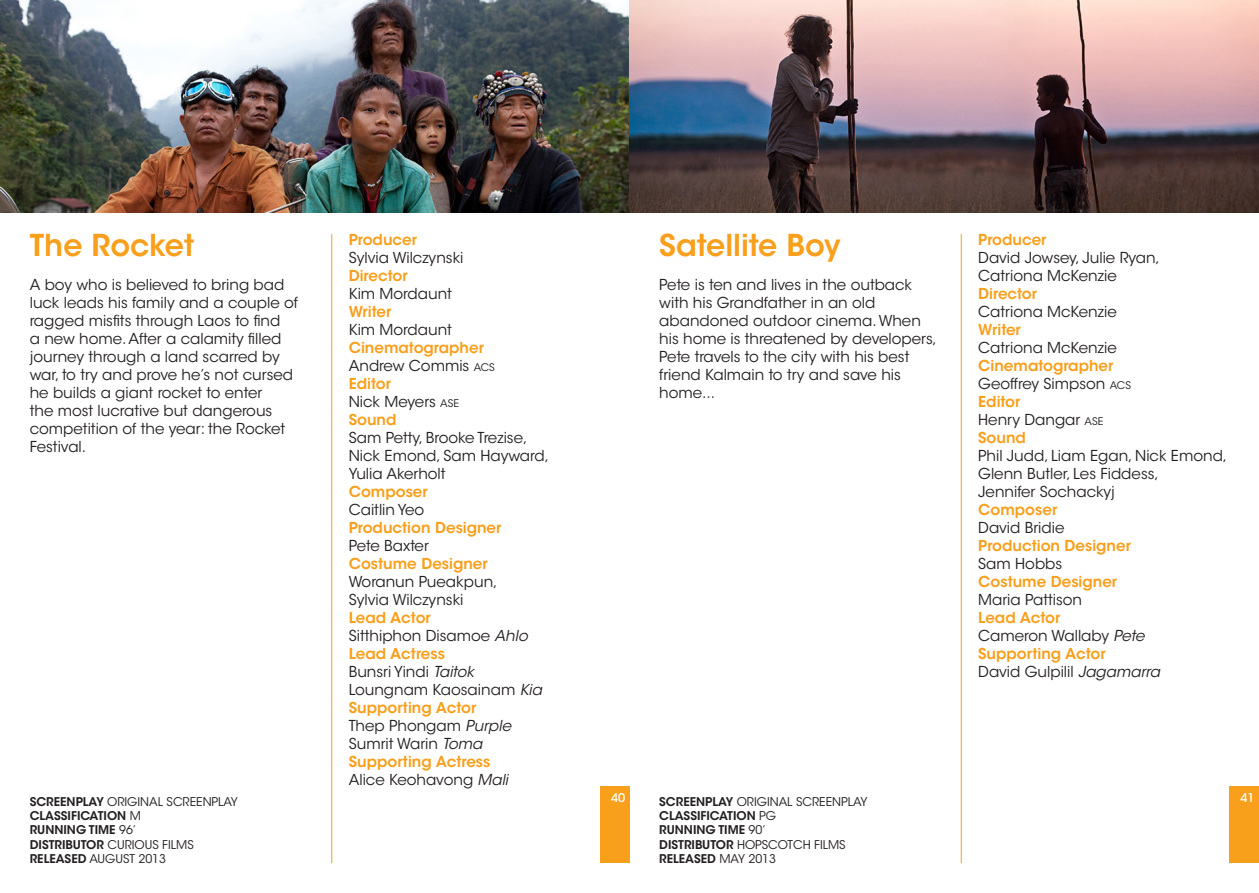
<style>
.page{position:relative;width:1259px;height:893px;background:#fff}
.page>*{position:absolute;margin:0;border:0;box-sizing:border-box;transform-origin:0 0}
.t1{font:600 30px "ITC Avant Garde Std";color:#f89f1c}
.t2{font:15px/18px "ITC Avant Garde Std";color:#231f20}
.t3{font:600 15px "ITC Avant Garde Std";color:#f89f1c}
.t4{font:12px "ITC Avant Garde Std";color:#231f20}
.t5{font:600 12px "ITC Avant Garde Std";color:#231f20}
.t6{font:500 12px "ITC Avant Garde Std";color:#fff}
.s1{font-weight:600}
.s2{font-weight:400}
.s3{font-size:10.5px}
.s4{font-style:italic}
</style>
<div class="page">
<div style="left:600px;top:787px;width:29px;height:76px;background:#f89f1c"></div>
<hr style="left:331px;top:234px;width:1px;height:629px;background:#f89f1c">
<img style="left:0;top:0;width:629px;height:213px">
<div style="left:1229px;top:787px;width:30px;height:76px;background:#f89f1c"></div>
<hr style="left:961px;top:234px;width:1px;height:629px;background:#f89f1c">
<img style="left:629px;top:0;width:630px;height:213px">
<p class="t1" style="left:30px;top:226px;width:166px">The Rocket</p>
<p class="t2" style="left:30px;top:276px;width:270px">A boy who is believed to bring bad luck leads his family and a couple of ragged misfits through Laos to find<br>a new home. After a calamity filled journey through a land scarred by war, to try and prove he’s not cursed he builds a giant rocket to enter<br>the most lucrative but dangerous competition of the year: the Rocket<br>Festival.</p>
<p class="t4" style="left:30px;top:794px;width:210px"><span class="s1">SCREENPLAY</span> ORIGINAL SCREENPLAY</p>
<p class="t5" style="left:30px;top:808px;width:113px">CLASSIFICATION <span class="s2">M</span></p>
<p class="t5" style="left:30px;top:822px;width:108px">RUNNING TIME <span class="s2">96’</span></p>
<p class="t4" style="left:30px;top:837px;width:166px"><span class="s1">DISTRIBUTOR</span> CURIOUS FILMS</p>
<p class="t4" style="left:30px;top:852px;width:138px"><span class="s1">RELEASED</span> AUGUST 2013</p>
<p class="t3" style="left:349px;top:230px;width:70px">Producer</p>
<p class="t2" style="left:349px;top:249px;width:116px">Sylvia Wilczynski</p>
<p class="t3" style="left:349px;top:266px;width:60px">Director</p>
<p class="t2" style="left:349px;top:285px;width:105px">Kim Mordaunt</p>
<p class="t3" style="left:349px;top:302px;width:44px">Writer</p>
<p class="t2" style="left:349px;top:321px;width:105px">Kim Mordaunt</p>
<p class="t3" style="left:349px;top:338px;width:137px">Cinematographer</p>
<p class="t2" style="left:349px;top:357px;width:147px">Andrew Commis <span class="s3">ACS</span></p>
<p class="t3" style="left:349px;top:374px;width:44px">Editor</p>
<p class="t2" style="left:349px;top:393px;width:112px">Nick Meyers <span class="s3">ASE</span></p>
<p class="t3" style="left:349px;top:410px;width:49px">Sound</p>
<p class="t2" style="left:349px;top:429px;width:180px">Sam Petty, Brooke Trezise,</p>
<p class="t2" style="left:349px;top:447px;width:202px">Nick Emond, Sam Hayward,</p>
<p class="t2" style="left:349px;top:465px;width:98px">Yulia Akerholt</p>
<p class="t3" style="left:349px;top:482px;width:80px">Composer</p>
<p class="t2" style="left:349px;top:501px;width:77px">Caitlin Yeo</p>
<p class="t3" style="left:349px;top:518px;width:154px">Production Designer</p>
<p class="t2" style="left:349px;top:537px;width:82px">Pete Baxter</p>
<p class="t3" style="left:349px;top:554px;width:140px">Costume Designer</p>
<p class="t2" style="left:349px;top:573px;width:150px">Woranun Pueakpun,</p>
<p class="t2" style="left:349px;top:591px;width:116px">Sylvia Wilczynski</p>
<p class="t3" style="left:349px;top:608px;width:84px">Lead Actor</p>
<p class="t2" style="left:349px;top:627px;width:181px">Sitthiphon Disamoe <span class="s4">Ahlo</span></p>
<p class="t3" style="left:349px;top:644px;width:98px">Lead Actress</p>
<p class="t2" style="left:349px;top:663px;width:127px">Bunsri Yindi <span class="s4">Taitok</span></p>
<p class="t2" style="left:349px;top:681px;width:195px">Loungnam Kaosainam <span class="s4">Kia</span></p>
<p class="t3" style="left:349px;top:698px;width:129px">Supporting Actor</p>
<p class="t2" style="left:349px;top:717px;width:164px">Thep Phongam <span class="s4">Purple</span></p>
<p class="t2" style="left:349px;top:735px;width:135px">Sumrit Warin <span class="s4">Toma</span></p>
<p class="t3" style="left:349px;top:752px;width:143px">Supporting Actress</p>
<p class="t2" style="left:349px;top:771px;width:161px">Alice Keohavong <span class="s4">Mali</span></p>
<p class="t1" style="left:659px;top:226px;width:183px">Satellite Boy</p>
<p class="t2" style="left:659px;top:276px;width:279px">Pete is ten and lives in the outback with his Grandfather in an old abandoned outdoor cinema. When his home is threatened by developers,<br>Pete travels to the city with his best friend Kalmain to try and save his home...</p>
<p class="t3" style="left:978px;top:230px;width:70px">Producer</p>
<p class="t2" style="left:978px;top:249px;width:183px">David Jowsey, Julie Ryan,</p>
<p class="t2" style="left:978px;top:267px;width:140px">Catriona McKenzie</p>
<p class="t3" style="left:978px;top:284px;width:60px">Director</p>
<p class="t2" style="left:978px;top:303px;width:140px">Catriona McKenzie</p>
<p class="t3" style="left:978px;top:320px;width:44px">Writer</p>
<p class="t2" style="left:978px;top:339px;width:140px">Catriona McKenzie</p>
<p class="t3" style="left:978px;top:356px;width:137px">Cinematographer</p>
<p class="t2" style="left:978px;top:375px;width:154px">Geoffrey Simpson <span class="s3">ACS</span></p>
<p class="t3" style="left:978px;top:392px;width:44px">Editor</p>
<p class="t2" style="left:978px;top:411px;width:127px">Henry Dangar <span class="s3">ASE</span></p>
<p class="t3" style="left:978px;top:428px;width:49px">Sound</p>
<p class="t2" style="left:978px;top:447px;width:250px">Phil Judd, Liam Egan, Nick Emond,<br>Glenn Butler, Les Fiddess,</p>
<p class="t2" style="left:978px;top:483px;width:138px">Jennifer Sochackyj</p>
<p class="t3" style="left:978px;top:500px;width:80px">Composer</p>
<p class="t2" style="left:978px;top:519px;width:88px">David Bridie</p>
<p class="t3" style="left:978px;top:536px;width:154px">Production Designer</p>
<p class="t2" style="left:978px;top:555px;width:85px">Sam Hobbs</p>
<p class="t3" style="left:978px;top:572px;width:140px">Costume Designer</p>
<p class="t2" style="left:978px;top:591px;width:105px">Maria Pattison</p>
<p class="t3" style="left:978px;top:608px;width:84px">Lead Actor</p>
<p class="t2" style="left:978px;top:627px;width:168px">Cameron Wallaby <span class="s4">Pete</span></p>
<p class="t3" style="left:978px;top:644px;width:129px">Supporting Actor</p>
<p class="t2" style="left:978px;top:663px;width:183px">David Gulpilil <span class="s4">Jagamarra</span></p>
<p class="t6" style="left:611px;top:790px;width:16px">40</p>
<p class="t4" style="left:659px;top:794px;width:210px"><span class="s1">SCREENPLAY</span> ORIGINAL SCREENPLAY</p>
<p class="t5" style="left:659px;top:808px;width:118px">CLASSIFICATION <span class="s2">PG</span></p>
<p class="t5" style="left:659px;top:822px;width:108px">RUNNING TIME <span class="s2">90’</span></p>
<p class="t4" style="left:659px;top:837px;width:188px"><span class="s1">DISTRIBUTOR</span> HOPSCOTCH FILMS</p>
<p class="t5" style="left:659px;top:851px;width:118px">RELEASED <span class="s2">MAY 2013</span></p>
<p class="t6" style="left:1240px;top:790px;width:16px">41</p>
</div>
